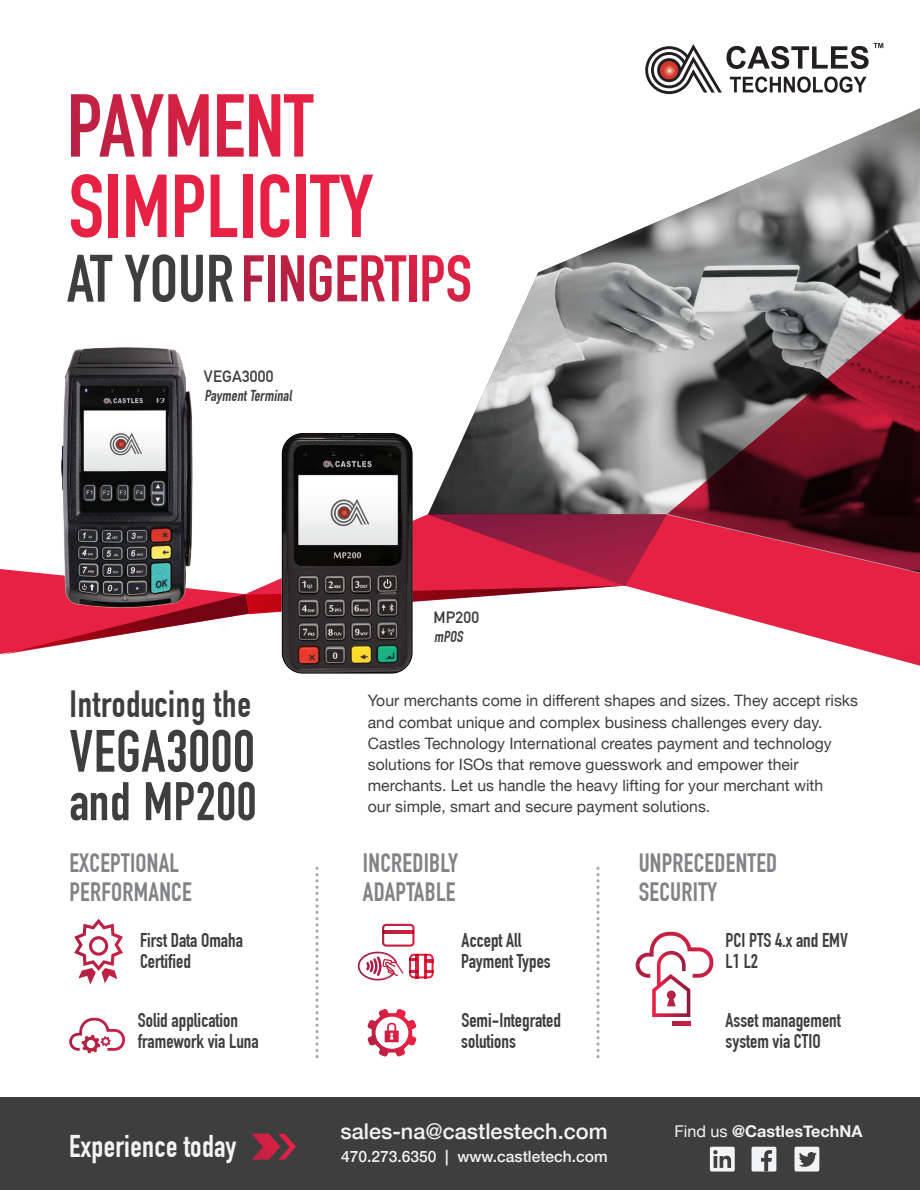
<style>
.page{position:relative;width:920px;height:1190px;background:#fff}
.page>*{position:absolute;margin:0;border:0;box-sizing:border-box;transform-origin:0 0}
.t1{font:700 58.5px "DIN Condensed";letter-spacing:.01em;color:#3e3e3f}
.t2{font:700 53.4px "DIN Condensed";letter-spacing:.01em;color:#3e3e3f}
.t3{font:700 37.05px "DIN Condensed";letter-spacing:.02em;color:#3e3e3f}
.t4{font:700 30.75px "DIN Condensed";letter-spacing:.01em;color:#f2f3f4}
.t5{font:700 25.95px/29.7px "DIN Condensed";letter-spacing:.01em;color:#808285}
.t6{font:500 21.6px "Helvetica Neue";color:#f2f3f4}
.t7{font:700 19.5px/21px "DIN Condensed";color:#3e3e3f}
.t8{font:700 16.2px "Helvetica Neue";color:#f2f3f4}
.t9{font:700 16.05px "DIN Alternate";letter-spacing:.01em;color:#3e3e3f}
.t10{font:15.75px/21.1px "Helvetica Neue";color:#3e3e3f}
.t11{font:500 15.6px "Helvetica Neue";color:#f2f3f4}
.t12{font:700 15.45px "DIN Condensed";color:#3e3e3f}
.s1{font-weight:400}
</style>
<div class="page">
<img style="left:428px;top:122px;width:491px;height:391px">
<svg style="left:358px;top:923px;width:75px;height:57px"></svg>
<svg style="left:645px;top:43px;width:238px;height:51px"></svg>
<svg style="left:71px;top:94px;width:137px;height:63px"></svg>
<svg style="left:217px;top:94px;width:96px;height:63px"></svg>
<svg style="left:71px;top:174px;width:31px;height:63px"></svg>
<div style="left:109px;top:174px;width:8px;height:63px;background:#e72144"></div>
<svg style="left:126px;top:174px;width:40px;height:63px"></svg>
<svg style="left:175px;top:174px;width:29px;height:63px"></svg>
<svg style="left:210px;top:174px;width:27px;height:63px"></svg>
<div style="left:243px;top:174px;width:9px;height:63px;background:#e72144"></div>
<svg style="left:260px;top:174px;width:29px;height:63px"></svg>
<div style="left:297px;top:174px;width:9px;height:63px;background:#e72144"></div>
<svg style="left:310px;top:174px;width:63px;height:63px"></svg>
<svg style="left:67px;top:255px;width:45px;height:46px"></svg>
<svg style="left:124px;top:254px;width:51px;height:48px"></svg>
<svg style="left:181px;top:255px;width:22px;height:47px"></svg>
<svg style="left:209px;top:255px;width:24px;height:46px"></svg>
<svg style="left:244px;top:255px;width:20px;height:46px"></svg>
<div style="left:268px;top:255px;width:7px;height:46px;background:#b42143"></div>
<svg style="left:281px;top:255px;width:50px;height:46px"></svg>
<svg style="left:337px;top:255px;width:69px;height:46px"></svg>
<div style="left:409px;top:255px;width:7px;height:46px;background:#d22144"></div>
<svg style="left:422px;top:255px;width:48px;height:46px"></svg>
<svg style="left:74px;top:918px;width:49px;height:66px"></svg>
<svg style="left:315px;top:867px;width:3px;height:190px"></svg>
<svg style="left:596px;top:867px;width:3px;height:190px"></svg>
<svg style="left:69px;top:1017px;width:56px;height:33px"></svg>
<svg style="left:367px;top:1009px;width:49px;height:47px"></svg>
<svg style="left:0;top:513px;width:919px;height:153px"></svg>
<svg style="left:667px;top:287px;width:252px;height:288px;background:#7f4550"></svg>
<svg style="left:1px;top:514px;width:665px;height:140px"></svg>
<div style="left:0;top:1097px;width:919px;height:92px;background:#3e3e3f"></div>
<div style="left:709px;top:1146px;width:25px;height:25px;background:#f2f3f4;border-radius:2px"></div>
<div style="left:751px;top:1146px;width:25px;height:25px;background:#f2f3f4;border-radius:2px"></div>
<div style="left:794px;top:1146px;width:25px;height:25px;background:#f2f3f4;border-radius:2px"></div>
<svg style="left:761px;top:1150px;width:11px;height:20px"></svg>
<svg style="left:713px;top:1150px;width:18px;height:17px"></svg>
<svg style="left:799px;top:1152px;width:17px;height:14px"></svg>
<svg style="left:251px;top:1133px;width:45px;height:26px"></svg>
<svg style="left:635px;top:931px;width:78px;height:85px"></svg>
<svg style="left:672px;top:1021px;width:18px;height:4px"></svg>
<img style="left:62px;top:348px;width:166px;height:283px">
<img style="left:248px;top:433px;width:176px;height:241px">
<p class="t9" style="left:204px;top:367px;width:71px">VEGA3000</p>
<p class="t12" style="left:204px;top:389px;width:89px">Payment Terminal</p>
<p class="t9" style="left:433px;top:608px;width:47px">MP200</p>
<p class="t12" style="left:434px;top:630px;width:32px">mPOS</p>
<h3 class="t3" style="left:69px;top:690px;width:183px">Introducing the</h3>
<h1 class="t1" style="left:69px;top:729px;width:187px">VEGA3000</h1>
<h2 class="t2" style="left:69px;top:781px;width:189px">and MP200</h2>
<p class="t10" style="left:368px;top:689px;width:491px">Your merchants come in different shapes and sizes. They accept risks and combat unique and complex business challenges every day.<br>Castles Technology International creates payment and technology solutions for ISOs that remove guesswork and empower their merchants. Let us handle the heavy lifting for your merchant with<br>our simple, smart and secure payment solutions.</p>
<h3 class="t5" style="left:638px;top:851px;width:140px">UNPRECEDENTED<br>SECURITY</h3>
<h3 class="t5" style="left:69px;top:851px;width:124px">EXCEPTIONAL<br>PERFORMANCE</h3>
<h3 class="t5" style="left:363px;top:851px;width:97px">INCREDIBLY<br>ADAPTABLE</h3>
<p class="t7" style="left:140px;top:931px;width:104px">First Data Omaha<br>Certified</p>
<p class="t7" style="left:461px;top:931px;width:91px">Accept All<br>Payment Types</p>
<p class="t7" style="left:725px;top:931px;width:124px">PCI PTS 4.x and EMV<br>L1 L2</p>
<p class="t7" style="left:138px;top:1011px;width:122px">Solid application framework via Luna</p>
<p class="t7" style="left:461px;top:1011px;width:101px">Semi-Integrated solutions</p>
<p class="t7" style="left:725px;top:1011px;width:117px">Asset management system via CTIO</p>
<h3 class="t4" style="left:69px;top:1135px;width:169px">Experience today</h3>
<h3 class="t6" style="left:340px;top:1117px;width:268px">sales-na@castlestech.com</h3>
<p class="t8" style="left:674px;top:1120px;width:189px"><span class="s1">Find us</span> @CastlesTechNA</p>
<p class="t11" style="left:341px;top:1145px;width:268px">470.273.6350 | www.castletech.com</p>
</div>
